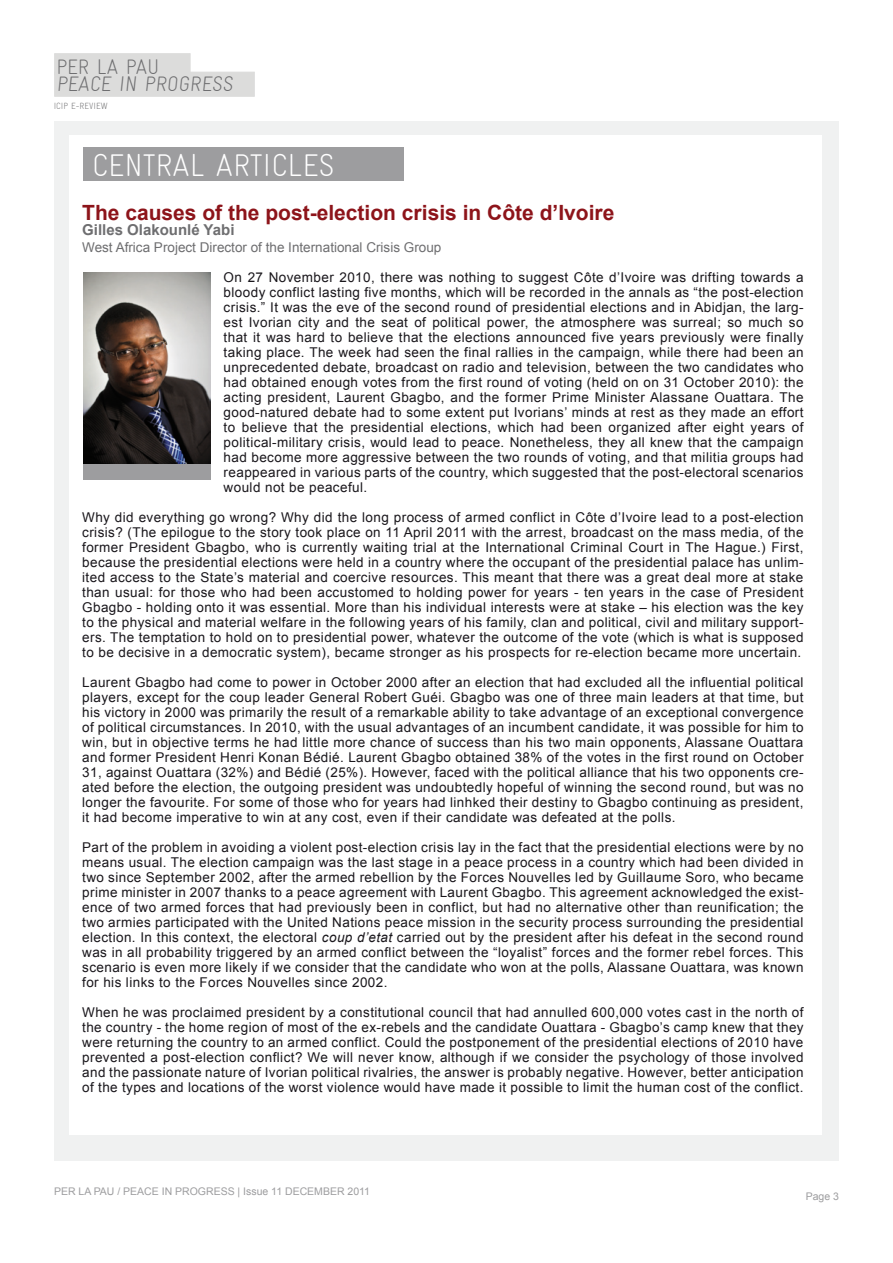
<style>
.page{position:relative;width:893px;height:1263px;background:#fff}
.page>*{position:absolute;margin:0;border:0;box-sizing:border-box;transform-origin:0 0}
.t1{font:300 31.5px "Gravur Condensed";color:#fff}
.t2{font:700 21px "Arial";color:#8d141a}
.t3{font:300 21px/17.5px "Gravur Condensed";color:#6e6e70}
.t4{font:700 15px "Arial";color:#6e6e70}
.t5{font:13.5px/15px "Arial";letter-spacing:.03em;color:#1a171c;text-align:justify}
.t6{font:13.5px "Arial";color:#6e6e70}
.t7{font:10.5px "Arial";color:#9d9d9f}
.t8{font:300 9px "Gravur Condensed";color:#6e6e70}
.s1{font-style:italic}
</style>
<div class="page">
<div style="left:54px;top:53px;width:136px;height:22px;background:#dcdcdb"></div>
<div style="left:54px;top:72px;width:201px;height:25px;background:#dcdcdb"></div>
<div style="left:54px;top:122px;width:785px;height:1039px;background:#f0f1f1"></div>
<div style="left:69px;top:135px;width:752px;height:999px;background:#fff"></div>
<div style="left:84px;top:147px;width:320px;height:34px;background:#9d9d9f"></div>
<div style="left:84px;top:273px;width:127px;height:206px;background:#9d9d9f"></div>
<img style="left:84px;top:273px;width:127px;height:191px">
<h2 class="t3" style="left:56px;top:58px;width:180px">PER LA PAU<br>PEACE IN PROGRESS</h2>
<p class="t8" style="left:54px;top:101px;width:55px">ICIP E-REVIEW</p>
<h1 class="t1" style="left:92px;top:147px;width:244px">CENTRAL ARTICLES</h1>
<h2 class="t2" style="left:82px;top:198px;width:534px">The causes of the post-election crisis in Côte d’Ivoire</h2>
<p class="t4" style="left:82px;top:220px;width:154px">Gilles Olakounlé Yabi</p>
<p class="t6" style="left:82px;top:239px;width:361px">West Africa Project Director of the International Crisis Group</p>
<p class="t5" style="left:224px;top:270px;width:581px">On 27 November 2010, there was nothing to suggest Côte d’Ivoire was drifting towards a bloody conflict lasting five months, which will be recorded in the annals as “the post-election crisis.” It was the eve of the second round of presidential elections and in Abidjan, the larg&shy;est Ivorian city and the seat of political power, the atmosphere was surreal; so much so that it was hard to believe that the elections announced five years previously were finally taking place. The week had seen the final rallies in the campaign, while there had been an unprecedented debate, broadcast on radio and television, between the two candidates who had obtained enough votes from the first round of voting (held on on 31 October 2010): the acting president, Laurent Gbagbo, and the former Prime Minister Alassane Ouattara. The good-natured debate had to some extent put Ivorians’ minds at rest as they made an effort to believe that the presidential elections, which had been organized after eight years of political-military crisis, would lead to peace. Nonetheless, they all knew that the campaign had become more aggressive between the two rounds of voting, and that militia groups had reappeared in various parts of the country, which suggested that the post-electoral scenarios would not be peaceful.</p>
<p class="t5" style="left:82px;top:510px;width:723px">Why did everything go wrong? Why did the long process of armed conflict in Côte d’Ivoire lead to a post-election crisis? (The epilogue to the story took place on 11 April 2011 with the arrest, broadcast on the mass media, of the former President Gbagbo, who is currently waiting trial at the International Criminal Court in The Hague.) First, because the presidential elections were held in a country where the occupant of the presidential palace has unlim&shy;ited access to the State’s material and coercive resources. This meant that there was a great deal more at stake than usual: for those who had been accustomed to holding power for years - ten years in the case of President Gbagbo - holding onto it was essential. More than his individual interests were at stake – his election was the key to the physical and material welfare in the following years of his family, clan and political, civil and military support&shy;ers. The temptation to hold on to presidential power, whatever the outcome of the vote (which is what is supposed to be decisive in a democratic system), became stronger as his prospects for re-election became more uncertain.</p>
<p class="t5" style="left:82px;top:675px;width:723px">Laurent Gbagbo had come to power in October 2000 after an election that had excluded all the influential political players, except for the coup leader General Robert Guéi. Gbagbo was one of three main leaders at that time, but his victory in 2000 was primarily the result of a remarkable ability to take advantage of an exceptional convergence of political circumstances. In 2010, with the usual advantages of an incumbent candidate, it was possible for him to win, but in objective terms he had little more chance of success than his two main opponents, Alassane Ouattara and former President Henri Konan Bédié. Laurent Gbagbo obtained 38% of the votes in the first round on October 31, against Ouattara (32%) and Bédié (25%). However, faced with the political alliance that his two opponents cre&shy;ated before the election, the outgoing president was undoubtedly hopeful of winning the second round, but was no longer the favourite. For some of those who for years had linhked their destiny to Gbagbo continuing as president, it had become imperative to win at any cost, even if their candidate was defeated at the polls.</p>
<p class="t5" style="left:82px;top:840px;width:723px">Part of the problem in avoiding a violent post-election crisis lay in the fact that the presidential elections were by no means usual. The election campaign was the last stage in a peace process in a country which had been divided in two since September 2002, after the armed rebellion by the Forces Nouvelles led by Guillaume Soro, who became prime minister in 2007 thanks to a peace agreement with Laurent Gbagbo. This agreement acknowledged the exist&shy;ence of two armed forces that had previously been in conflict, but had no alternative other than reunification; the two armies participated with the United Nations peace mission in the security process surrounding the presidential election. In this context, the electoral <span class="s1">coup d’etat</span> carried out by the president after his defeat in the second round was in all probability triggered by an armed conflict between the “loyalist” forces and the former rebel forces. This scenario is even more likely if we consider that the candidate who won at the polls, Alassane Ouattara, was known for his links to the Forces Nouvelles since 2002.</p>
<p class="t5" style="left:82px;top:1005px;width:723px">When he was proclaimed president by a constitutional council that had annulled 600,000 votes cast in the north of the country - the home region of most of the ex-rebels and the candidate Ouattara - Gbagbo’s camp knew that they were returning the country to an armed conflict. Could the postponement of the presidential elections of 2010 have prevented a post-election conflict? We will never know, although if we consider the psychology of those involved and the passionate nature of Ivorian political rivalries, the answer is probably negative. However, better anticipation of the types and locations of the worst violence would have made it possible to limit the human cost of the conflict.</p>
<p class="t7" style="left:54px;top:1184px;width:318px">PER LA PAU / PEACE IN PROGRESS | Issue 11 DECEMBER 2011</p>
<p class="t7" style="left:806px;top:1189px;width:35px">Page 3</p>
</div>
